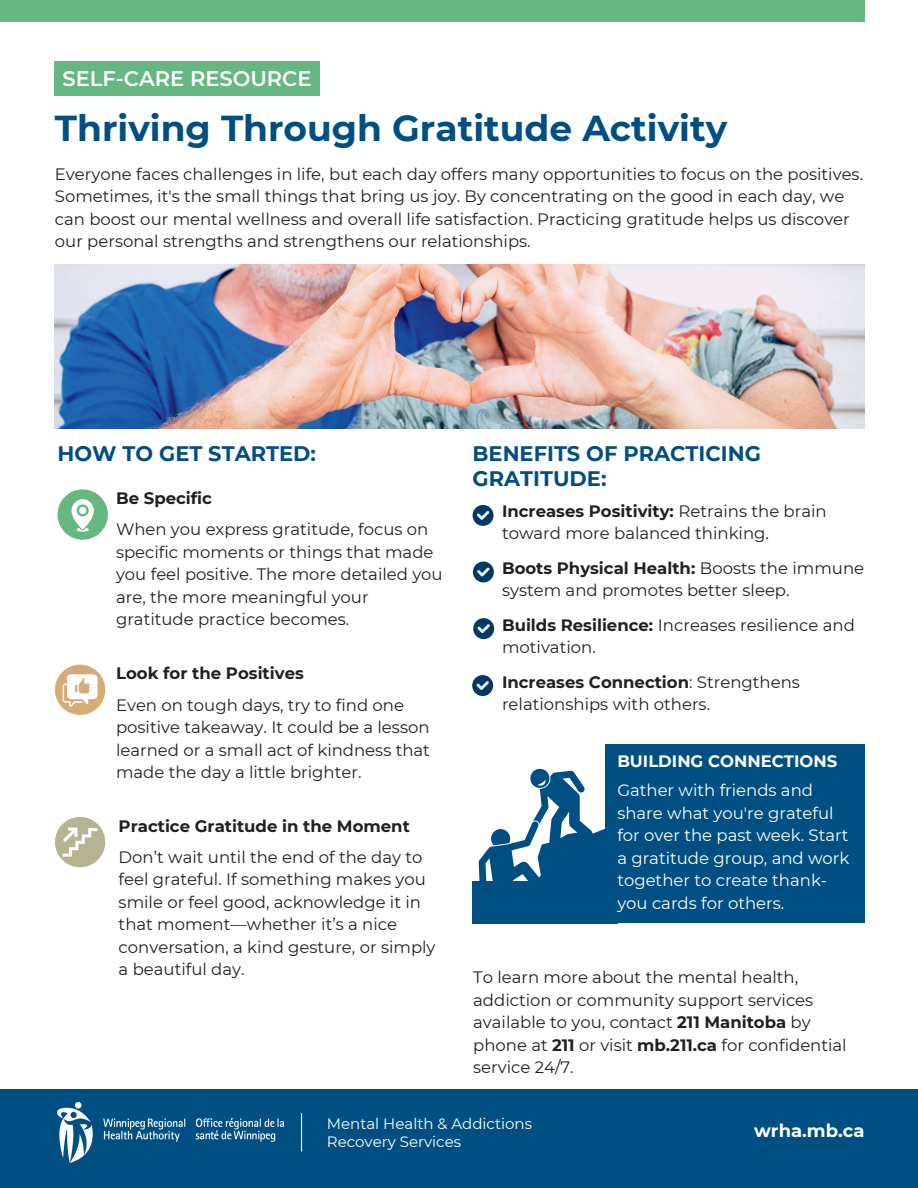
<style>
.page{position:relative;width:918px;height:1188px;background:#fff}
.page>*{position:absolute;margin:0;border:0;box-sizing:border-box;transform-origin:0 0}
.t1{font:700 36px "Montserrat";color:#004f82}
.t2{font:700 21px/24.8px "Montserrat";color:#004f82}
.t3{font:600 21px "Montserrat";color:#fff}
.t4{font:700 18px "Montserrat";color:#fff}
.t5{font:16.5px/22.5px "Montserrat";color:#231f20}
.t6{font:16.5px/22.5px "Montserrat";color:#fff}
.t7{font:700 16.5px "Montserrat";color:#231f20}
.t8{font:700 16.5px "Montserrat";color:#fff}
.t9{font:15px/18px "Montserrat";color:#fff}
.s1{font-weight:700}
</style>
<div class="page">
<div style="left:0;top:0;width:865px;height:21px;background:#67b880"></div>
<div style="left:0;top:1090px;width:918px;height:98px;background:#004f82"></div>
<img style="left:58px;top:1103px;width:226px;height:59px">
<hr style="left:301px;top:1113px;width:1px;height:38px;background:#fff">
<img style="left:55px;top:265px;width:810px;height:164px">
<div style="left:605px;top:745px;width:260px;height:178px;background:#004f82"></div>
<svg style="left:479px;top:768px;width:126px;height:113px"></svg>
<div style="left:483px;top:775px;width:45px;height:45px;background:#fff;border-radius:50%"></div>
<div style="left:472px;top:881px;width:145px;height:42px;background:#004f82"></div>
<svg style="left:473px;top:505px;width:21px;height:21px"></svg>
<svg style="left:473px;top:562px;width:21px;height:20px"></svg>
<svg style="left:473px;top:618px;width:21px;height:21px"></svg>
<svg style="left:472px;top:675px;width:21px;height:21px"></svg>
<div style="left:58px;top:489px;width:50px;height:51px;background:#67b880;border-radius:50%"></div>
<div style="left:55px;top:665px;width:50px;height:50px;background:#d6ab77;border-radius:50%"></div>
<div style="left:55px;top:817px;width:50px;height:50px;background:#b5b391;border-radius:50%"></div>
<svg style="left:72px;top:499px;width:22px;height:33px"></svg>
<svg style="left:63px;top:674px;width:34px;height:33px"></svg>
<svg style="left:63px;top:828px;width:34px;height:29px"></svg>
<div style="left:54px;top:62px;width:266px;height:34px;background:#67b880"></div>
<h1 class="t3" style="left:63px;top:66px;width:250px">SELF-CARE RESOURCE</h1>
<h5 class="t1" style="left:55px;top:107px;width:674px">Thriving Through Gratitude Activity</h5>
<h2 class="t5" style="left:55px;top:163px;width:810px">Everyone faces challenges in life, but each day offers many opportunities to focus on the positives.<br>Sometimes, it's the small things that bring us joy. By concentrating on the good in each day, we can boost our mental wellness and overall life satisfaction. Practicing gratitude helps us discover our personal strengths and strengthens our relationships.</h2>
<p class="t2" style="left:58px;top:441px;width:260px">HOW TO GET STARTED:</p>
<p class="t7" style="left:116px;top:488px;width:97px">Be Specific</p>
<p class="t5" style="left:116px;top:518px;width:328px">When you express gratitude, focus on specific moments or things that made you feel positive. The more detailed you are, the more meaningful your gratitude practice becomes.</p>
<p class="t7" style="left:116px;top:663px;width:189px">Look for the Positives</p>
<p class="t5" style="left:116px;top:693px;width:315px">Even on tough days, try to find one positive takeaway. It could be a lesson learned or a small act of kindness that made the day a little brighter.</p>
<h5 class="t7" style="left:119px;top:816px;width:293px">Practice Gratitude in the Moment</h5>
<h5 class="t5" style="left:119px;top:846px;width:318px">Don’t wait until the end of the day to feel grateful. If something makes you smile or feel good, acknowledge it in that moment—whether it’s a nice conversation, a kind gesture, or simply a beautiful day.</h5>
<h5 class="t2" style="left:473px;top:441px;width:290px">BENEFITS OF PRACTICING<br>GRATITUDE:</h5>
<p class="t5" style="left:502px;top:499px;width:326px"><span class="s1">Increases Positivity:</span> Retrains the brain toward more balanced thinking.</p>
<h4 class="t5" style="left:502px;top:556px;width:364px"><span class="s1">Boots Physical Health:</span> Boosts the immune system and promotes better sleep.</h4>
<h5 class="t5" style="left:502px;top:613px;width:354px"><span class="s1">Builds Resilience:</span> Increases resilience and motivation.</h5>
<h2 class="t5" style="left:502px;top:670px;width:299px"><span class="s1">Increases Connection</span>: Strengthens relationships with others.</h2>
<p class="t8" style="left:617px;top:751px;width:221px">BUILDING CONNECTIONS</p>
<h4 class="t6" style="left:617px;top:779px;width:234px">Gather with friends and share what you're grateful for over the past week. Start a gratitude group, and work together to create thank&shy;you cards for others.</h4>
<h5 class="t5" style="left:473px;top:966px;width:375px">To learn more about the mental health, addiction or community support services available to you, contact <span class="s1">211 Manitoba</span> by phone at <span class="s1">211</span> or visit <span class="s1">mb.211.ca</span> for confidential service 24/7.</h5>
<h5 class="t9" style="left:327px;top:1115px;width:207px">Mental Health &amp; Addictions<br>Recovery Services</h5>
<h4 class="t4" style="left:754px;top:1119px;width:112px">wrha.mb.ca</h4>
</div>
